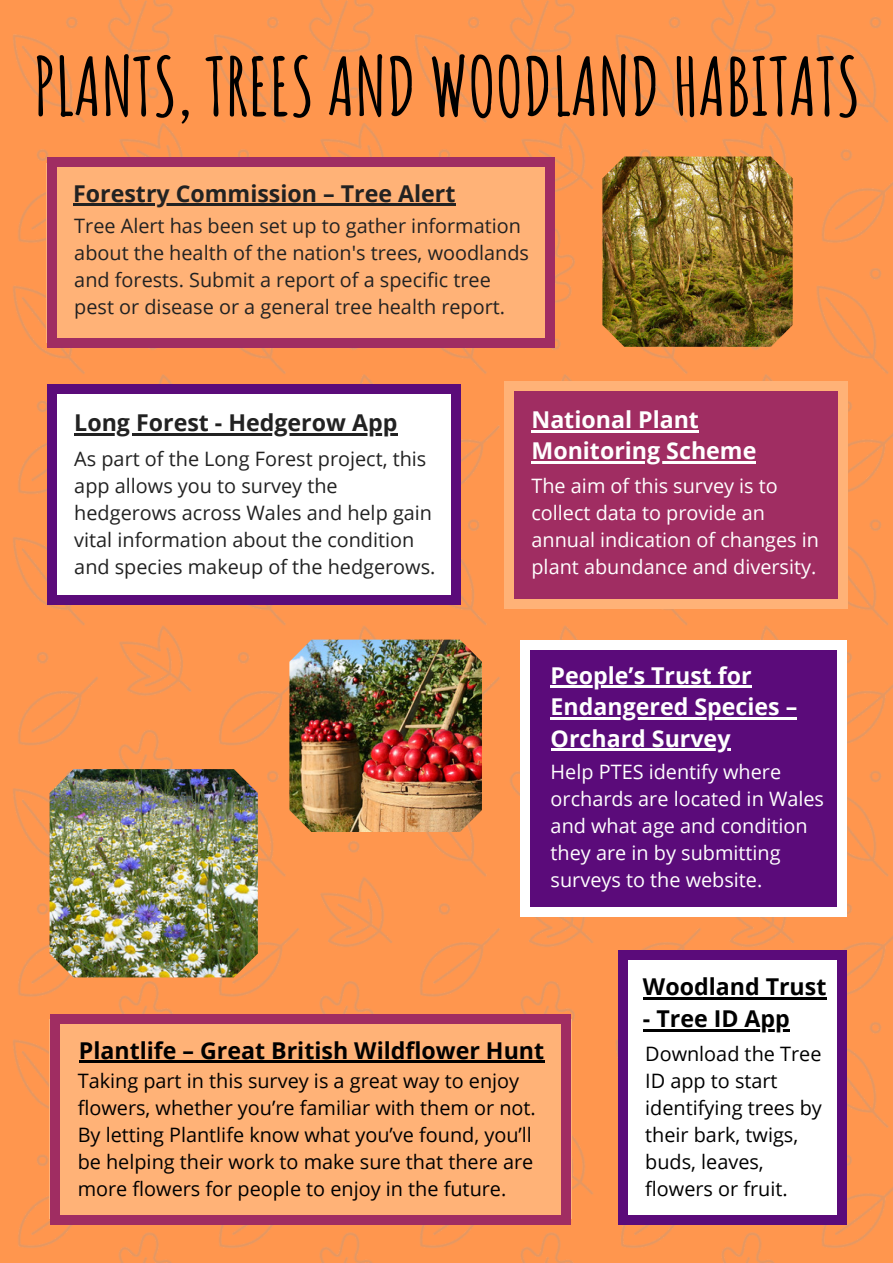
<style>
.page{position:relative;width:893px;height:1263px;background:#fff}
.page>*{position:absolute;margin:0;border:0;box-sizing:border-box;transform-origin:0 0}
.t1{font:700 79.5px "Amatic SC";letter-spacing:-.01em;color:#000}
.t2{font:700 23.25px/31.5px "Open Sans";color:#fff}
.t3{font:700 23.25px "Open Sans";color:#000}
.t4{font:700 23.25px "Open Sans";color:#222}
.t5{font:19.8px/27px "Open Sans";color:#222}
.t6{font:19.8px/27px "Open Sans";color:#000}
.t7{font:19.8px/27px "Open Sans";color:#fff}
</style>
<div class="page">
<img style="left:0;top:0;width:893px;height:1263px">
<div style="left:46px;top:163px;width:509px;height:180px;background:#ffb277"></div>
<div style="left:545px;top:339px;width:9px;height:9px;background:#a02d62"></div>
<div style="left:47px;top:166px;width:10px;height:173px;background:#a02d62"></div>
<div style="left:47px;top:339px;width:10px;height:9px;background:#a02d62"></div>
<div style="left:545px;top:166px;width:9px;height:173px;background:#a02d62"></div>
<div style="left:56px;top:339px;width:489px;height:9px;background:#a02d62"></div>
<div style="left:545px;top:157px;width:9px;height:10px;background:#a02d62"></div>
<div style="left:47px;top:157px;width:10px;height:10px;background:#a02d62"></div>
<div style="left:56px;top:157px;width:489px;height:10px;background:#a02d62"></div>
<hr style="left:73px;top:204px;width:382px;height:2px;background:#222">
<div style="left:48px;top:389px;width:411px;height:211px;background:#fff"></div>
<div style="left:451px;top:595px;width:10px;height:10px;background:#5b0b7a"></div>
<div style="left:47px;top:393px;width:10px;height:203px;background:#5b0b7a"></div>
<div style="left:47px;top:595px;width:10px;height:10px;background:#5b0b7a"></div>
<div style="left:451px;top:393px;width:10px;height:203px;background:#5b0b7a"></div>
<div style="left:56px;top:595px;width:396px;height:10px;background:#5b0b7a"></div>
<div style="left:451px;top:383px;width:10px;height:10px;background:#5b0b7a"></div>
<div style="left:47px;top:383px;width:10px;height:10px;background:#5b0b7a"></div>
<div style="left:56px;top:383px;width:396px;height:10px;background:#5b0b7a"></div>
<hr style="left:74px;top:433px;width:323px;height:3px;background:#222">
<div style="left:507px;top:386px;width:338px;height:217px;background:#a02d62"></div>
<div style="left:838px;top:599px;width:10px;height:9px;background:#ffb277"></div>
<div style="left:504px;top:391px;width:10px;height:208px;background:#ffb277"></div>
<div style="left:504px;top:599px;width:10px;height:9px;background:#ffb277"></div>
<div style="left:838px;top:391px;width:10px;height:208px;background:#ffb277"></div>
<div style="left:513px;top:599px;width:326px;height:9px;background:#ffb277"></div>
<div style="left:838px;top:381px;width:10px;height:10px;background:#ffb277"></div>
<div style="left:504px;top:381px;width:10px;height:10px;background:#ffb277"></div>
<div style="left:513px;top:381px;width:326px;height:10px;background:#ffb277"></div>
<hr style="left:531px;top:430px;width:168px;height:2px;background:#fff">
<hr style="left:531px;top:462px;width:225px;height:2px;background:#fff">
<img style="left:289px;top:640px;width:193px;height:192px">
<div style="left:523px;top:644px;width:321px;height:269px;background:#5b0b7a"></div>
<div style="left:837px;top:907px;width:10px;height:10px;background:#fff"></div>
<div style="left:520px;top:650px;width:10px;height:258px;background:#fff"></div>
<div style="left:520px;top:907px;width:10px;height:10px;background:#fff"></div>
<div style="left:837px;top:650px;width:10px;height:258px;background:#fff"></div>
<div style="left:529px;top:907px;width:309px;height:10px;background:#fff"></div>
<div style="left:837px;top:640px;width:10px;height:10px;background:#fff"></div>
<div style="left:520px;top:640px;width:10px;height:10px;background:#fff"></div>
<div style="left:529px;top:640px;width:309px;height:10px;background:#fff"></div>
<hr style="left:551px;top:686px;width:201px;height:2px;background:#fff">
<hr style="left:551px;top:717px;width:246px;height:2px;background:#fff">
<hr style="left:551px;top:749px;width:179px;height:2px;background:#fff">
<div style="left:623px;top:954px;width:219px;height:266px;background:#fff"></div>
<div style="left:837px;top:1215px;width:10px;height:9px;background:#5b0b7a"></div>
<div style="left:618px;top:959px;width:10px;height:256px;background:#5b0b7a"></div>
<div style="left:618px;top:1215px;width:10px;height:9px;background:#5b0b7a"></div>
<div style="left:837px;top:959px;width:10px;height:256px;background:#5b0b7a"></div>
<div style="left:627px;top:1215px;width:211px;height:9px;background:#5b0b7a"></div>
<div style="left:837px;top:950px;width:10px;height:10px;background:#5b0b7a"></div>
<div style="left:618px;top:950px;width:10px;height:10px;background:#5b0b7a"></div>
<div style="left:627px;top:950px;width:211px;height:10px;background:#5b0b7a"></div>
<hr style="left:643px;top:998px;width:183px;height:2px;background:#000">
<hr style="left:643px;top:1029px;width:147px;height:2px;background:#000">
<div style="left:50px;top:1020px;width:522px;height:199px;background:#ffb277"></div>
<div style="left:561px;top:1215px;width:10px;height:9px;background:#a02d62"></div>
<div style="left:50px;top:1023px;width:10px;height:192px;background:#a02d62"></div>
<div style="left:50px;top:1215px;width:10px;height:9px;background:#a02d62"></div>
<div style="left:561px;top:1023px;width:10px;height:192px;background:#a02d62"></div>
<div style="left:60px;top:1215px;width:502px;height:9px;background:#a02d62"></div>
<div style="left:561px;top:1014px;width:10px;height:10px;background:#a02d62"></div>
<div style="left:50px;top:1014px;width:10px;height:10px;background:#a02d62"></div>
<div style="left:60px;top:1014px;width:502px;height:10px;background:#a02d62"></div>
<hr style="left:79px;top:1061px;width:465px;height:2px;background:#000">
<img style="left:50px;top:769px;width:208px;height:208px">
<img style="left:602px;top:157px;width:191px;height:190px">
<h1 class="t1" style="left:33px;top:35px;width:829px">PLANTS, TREES AND WOODLAND HABITATS</h1>
<p class="t4" style="left:73px;top:177px;width:384px">Forestry Commission – Tree Alert</p>
<p class="t5" style="left:74px;top:212px;width:456px">Tree Alert has been set up to gather information about the health of the nation's trees, woodlands and forests. Submit a report of a specific tree pest or disease or a general tree health report.</p>
<p class="t4" style="left:74px;top:406px;width:324px">Long Forest - Hedgerow App</p>
<p class="t5" style="left:74px;top:445px;width:363px">As part of the Long Forest project, this app allows you to survey the hedgerows across Wales and help gain vital information about the condition and species makeup of the hedgerows.</p>
<p class="t2" style="left:531px;top:403px;width:226px">National Plant<br>Monitoring Scheme</p>
<p class="t7" style="left:531px;top:472px;width:289px">The aim of this survey is to collect data to provide an annual indication of changes in plant abundance and diversity.</p>
<p class="t2" style="left:551px;top:659px;width:248px">People’s Trust for<br>Endangered Species –<br>Orchard Survey</p>
<p class="t7" style="left:551px;top:758px;width:275px">Help PTES identify where orchards are located in Wales and what age and condition they are in by submitting surveys to the website.</p>
<p class="t3" style="left:79px;top:1034px;width:467px">Plantlife – Great British Wildflower Hunt</p>
<p class="t6" style="left:78px;top:1066px;width:460px">Taking part in this survey is a great way to enjoy flowers, whether you’re familiar with them or not.<br>By letting Plantlife know what you’ve found, you’ll be helping their work to make sure that there are more flowers for people to enjoy in the future.</p>
<p class="t3" style="left:643px;top:971px;width:185px">Woodland Trust</p>
<p class="t3" style="left:643px;top:1002px;width:148px">- Tree ID App</p>
<p class="t6" style="left:645px;top:1039px;width:178px">Download the Tree<br>ID app to start identifying trees by their bark, twigs, buds, leaves, flowers or fruit.</p>
</div>
